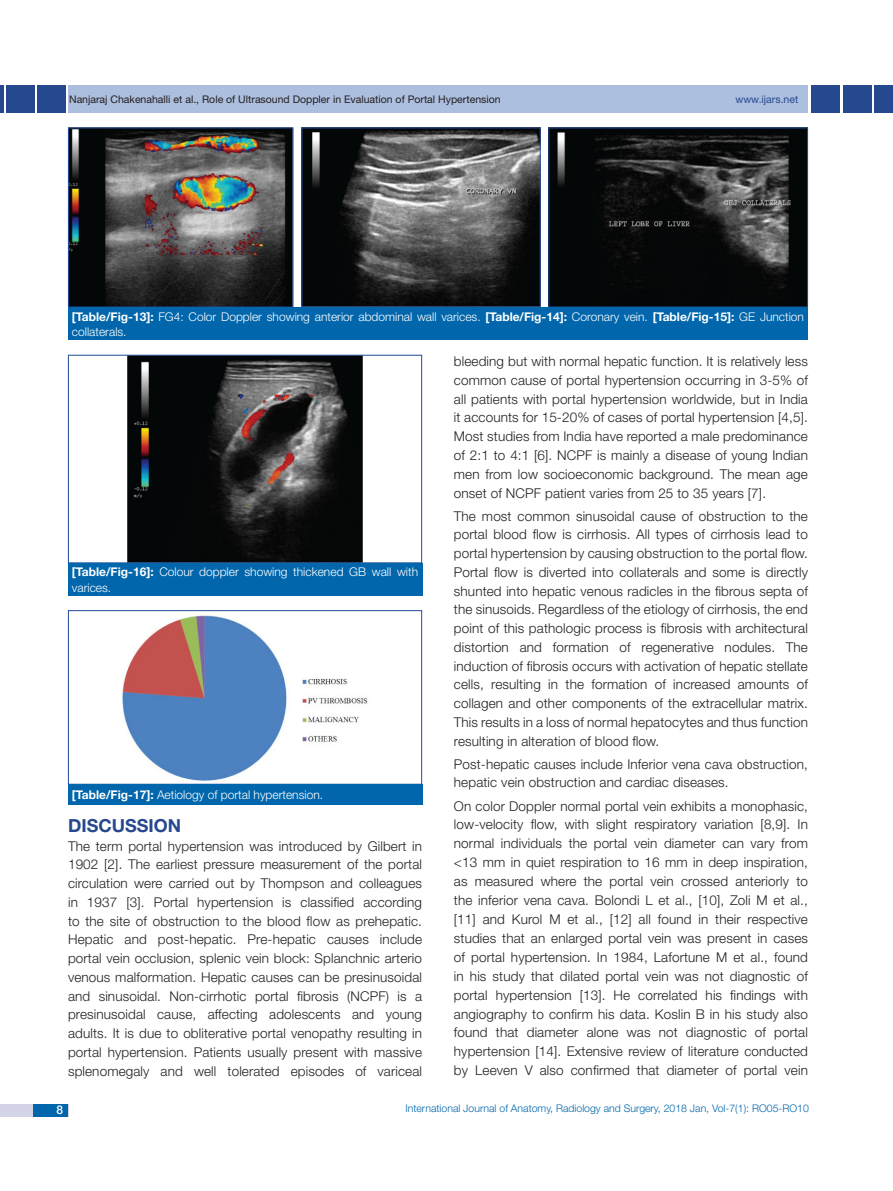
<style>
.page{position:relative;width:893px;height:1191px;background:#fff}
.page>*{position:absolute;margin:0;border:0;box-sizing:border-box;transform-origin:0 0}
.Heading{font:700 18px "Helvetica Neue";color:#25488e}
.Body_Text{font:300 13.5px/18.8px "Helvetica Neue";letter-spacing:.01em;color:#231f20;text-align:justify}
.Table_text{font:300 12px/15px "Helvetica Neue";color:#fff}
.t1{font:500 12px "Helvetica Neue";color:#fff}
.t2{font:10.5px "Helvetica Neue";color:#231f20}
.t3{font:300 10.5px "Helvetica Neue";color:#0166ac}
.t4{font:10.5px "Helvetica Neue";color:#25488e}
.s1{font-weight:700}
</style>
<div class="page">
<hr style="left:0;top:85px;width:4px;height:28px;background:#25488e">
<div style="left:6px;top:85px;width:29px;height:28px;background:#25488e"></div>
<div style="left:68px;top:85px;width:740px;height:28px;background:#adbfdf"></div>
<div style="left:875px;top:85px;width:18px;height:28px;background:#25488e"></div>
<div style="left:843px;top:85px;width:29px;height:28px;background:#25488e"></div>
<div style="left:811px;top:85px;width:29px;height:28px;background:#25488e"></div>
<div style="left:0;top:1103px;width:68px;height:13px;background:#d3d5e7"></div>
<div style="left:33px;top:1103px;width:35px;height:13px;background:#0166ac"></div>
<div style="left:37px;top:85px;width:29px;height:28px;background:#25488e"></div>
<img style="left:70px;top:130px;width:221px;height:175px">
<div style="left:68px;top:128px;width:225px;height:179px;border:1px solid #214c99"></div>
<img style="left:304px;top:130px;width:235px;height:175px">
<div style="left:302px;top:128px;width:239px;height:179px;border:1px solid #214c99"></div>
<img style="left:550px;top:130px;width:256px;height:175px">
<div style="left:548px;top:128px;width:260px;height:179px;border:1px solid #214c99"></div>
<div style="left:68px;top:307px;width:740px;height:33px;background:#0166ac"></div>
<img style="left:127px;top:357px;width:236px;height:204px">
<div style="left:68px;top:355px;width:354px;height:208px;border:1px solid #214c99"></div>
<div style="left:68px;top:563px;width:354px;height:32px;background:#0166ac"></div>
<img style="left:122px;top:615px;width:246px;height:166px">
<div style="left:68px;top:610px;width:354px;height:174px;border:1px solid #214c99"></div>
<div style="left:68px;top:784px;width:354px;height:20px;background:#0166ac"></div>
<p class="t2" style="left:69px;top:93px;width:433px">Nanjaraj Chakenahalli et al., Role of Ultrasound Doppler in Evaluation of Portal Hypertension</p>
<p class="t4" style="left:735px;top:93px;width:64px">www.ijars.net</p>
<p class="Table_text" style="left:72px;top:309px;width:733px"><span class="s1">[Table/Fig-13]:</span> FG4: Color Doppler showing anterior abdominal wall varices. <span class="s1">[Table/Fig-14]:</span> Coronary vein. <span class="s1">[Table/Fig-15]:</span> GE Junction collaterals.</p>
<p class="Table_text" style="left:72px;top:564px;width:348px"><span class="s1">[Table/Fig-16]:</span> Colour doppler showing thickened GB wall with varices.</p>
<p class="Table_text" style="left:72px;top:787px;width:253px"><span class="s1">[Table/Fig-17]:</span> Aetiology of portal hypertension.</p>
<p class="Heading" style="left:68px;top:814px;width:115px">DISCUSSION</p>
<p class="Body_Text" style="left:68px;top:836px;width:356px">The term portal hypertension was introduced by Gilbert in 1902 [2]. The earliest pressure measurement of the portal circulation were carried out by Thompson and colleagues in 1937 [3]. Portal hypertension is classified according to the site of obstruction to the blood flow as prehepatic.<br>Hepatic and post-hepatic. Pre-hepatic causes include portal vein occlusion, splenic vein block: Splanchnic arterio venous malformation. Hepatic causes can be presinusoidal and sinusoidal. Non-cirrhotic portal fibrosis (NCPF) is a presinusoidal cause, affecting adolescents and young adults. It is due to obliterative portal venopathy resulting in portal hypertension. Patients usually present with massive splenomegaly and well tolerated episodes of variceal</p>
<p class="Body_Text" style="left:454px;top:352px;width:355px">bleeding but with normal hepatic function. It is relatively less common cause of portal hypertension occurring in 3-5% of all patients with portal hypertension worldwide, but in India it accounts for 15-20% of cases of portal hypertension [4,5].<br>Most studies from India have reported a male predominance of 2:1 to 4:1 [6]. NCPF is mainly a disease of young Indian men from low socioeconomic background. The mean age onset of NCPF patient varies from 25 to 35 years [7].</p>
<p class="Body_Text" style="left:454px;top:506px;width:356px">The most common sinusoidal cause of obstruction to the portal blood flow is cirrhosis. All types of cirrhosis lead to portal hypertension by causing obstruction to the portal flow.<br>Portal flow is diverted into collaterals and some is directly shunted into hepatic venous radicles in the fibrous septa of the sinusoids. Regardless of the etiology of cirrhosis, the end point of this pathologic process is fibrosis with architectural distortion and formation of regenerative nodules. The induction of fibrosis occurs with activation of hepatic stellate cells, resulting in the formation of increased amounts of collagen and other components of the extracellular matrix.<br>This results in a loss of normal hepatocytes and thus function resulting in alteration of blood flow.</p>
<p class="Body_Text" style="left:454px;top:754px;width:355px">Post-hepatic causes include Inferior vena cava obstruction, hepatic vein obstruction and cardiac diseases.</p>
<p class="Body_Text" style="left:454px;top:796px;width:356px">On color Doppler normal portal vein exhibits a monophasic, low-velocity flow, with slight respiratory variation [8,9]. In normal individuals the portal vein diameter can vary from &lt;13 mm in quiet respiration to 16 mm in deep inspiration, as measured where the portal vein crossed anteriorly to the inferior vena cava. Bolondi L et al., [10], Zoli M et al., [11] and Kurol M et al., [12] all found in their respective studies that an enlarged portal vein was present in cases of portal hypertension. In 1984, Lafortune M et al., found in his study that dilated portal vein was not diagnostic of portal hypertension [13]. He correlated his findings with angiography to confirm his data. Koslin B in his study also found that diameter alone was not diagnostic of portal hypertension [14]. Extensive review of literature conducted by Leeven V also confirmed that diameter of portal vein</p>
<p class="t1" style="left:57px;top:1102px;width:8px">8</p>
<p class="t3" style="left:405px;top:1101px;width:405px">International Journal of Anatomy, Radiology and Surgery, 2018 Jan, Vol-7(1): RO05-RO10</p>
</div>
